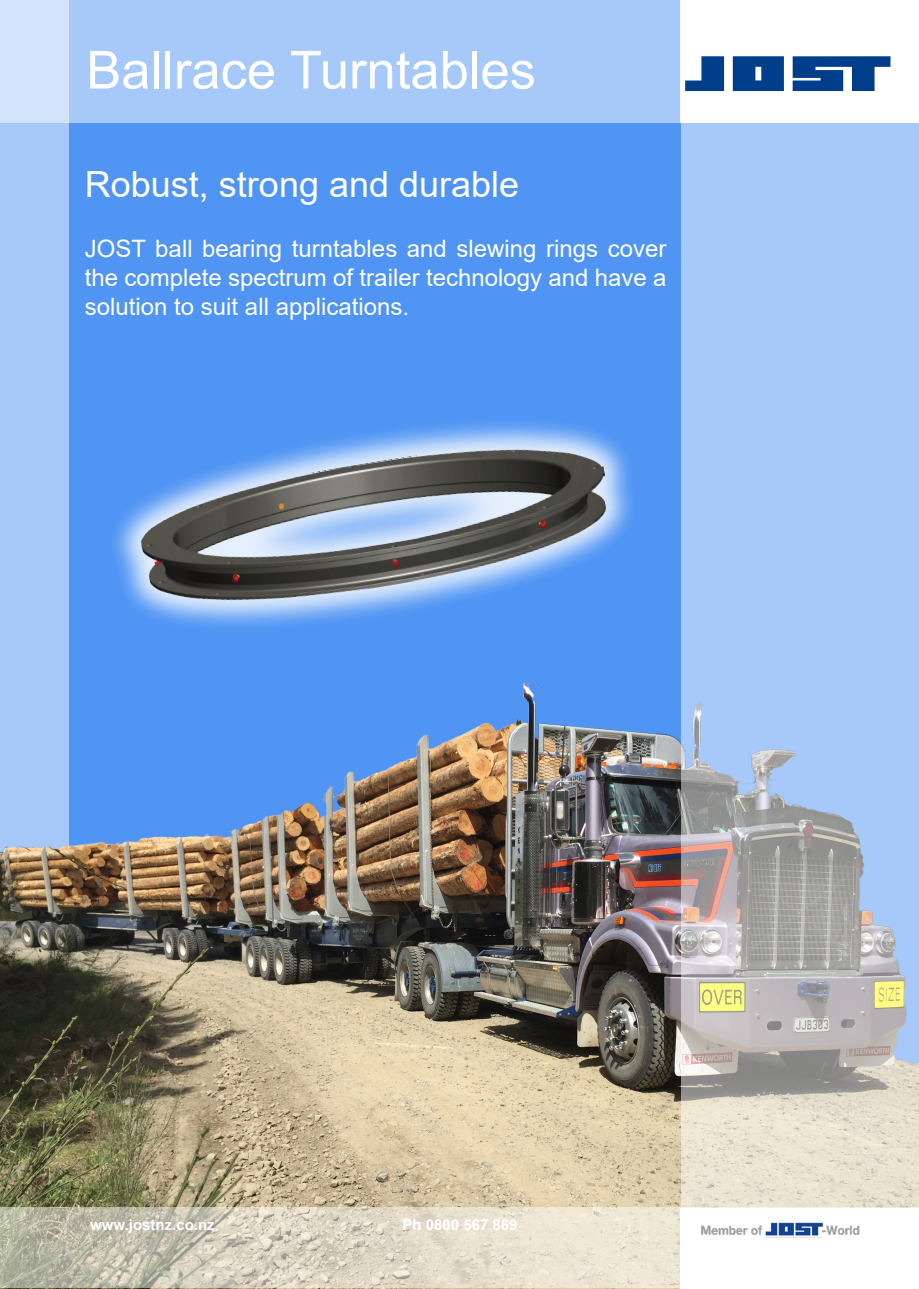
<style>
.page{position:relative;width:919px;height:1289px;background:#fff}
.page>*{position:absolute;margin:0;border:0;box-sizing:border-box;transform-origin:0 0}
.t1{font:52.5px "Arial";color:#fff}
.t2{font:36px "Arial";color:#fff}
.t3{font:24px/28.8px "Arial";color:#fff;text-align:justify}
.t4{font:700 15px "Arial";color:#fff}
</style>
<div class="page">
<div style="left:0;top:0;width:918px;height:1078px;background:#5095f4"></div>
<div style="left:0;top:0;width:681px;height:122px;background:#a7c9f9"></div>
<svg style="left:1px;top:0;width:68px;height:668px;background:#aecdf9"></svg>
<div style="left:681px;top:0;width:237px;height:122px;background:#fff"></div>
<img style="left:0;top:668px;width:681px;height:620px">
<svg style="left:115px;top:423px;width:516px;height:203px"></svg>
<img style="left:134px;top:425px;width:483px;height:199px">
<svg style="left:0;top:1207px;width:681px;height:80px;background:#d8d1c0"></svg>
<svg style="left:681px;top:122px;width:237px;height:1116px;background:#b1c6e2"></svg>
<img style="left:695px;top:1219px;width:169px;height:18px">
<svg style="left:685px;top:56px;width:205px;height:35px"></svg>
<p class="t1" style="left:86px;top:34px;width:451px">Ballrace Turntables</p>
<p class="t2" style="left:85px;top:160px;width:436px">Robust, strong and durable</p>
<p class="t3" style="left:85px;top:234px;width:583px">JOST ball bearing turntables and slewing rings cover the complete spectrum of trailer technology and have a solution to suit all applications.</p>
<p class="t4" style="left:90px;top:1214px;width:126px">www.jostnz.co.nz</p>
<p class="t4" style="left:402px;top:1214px;width:117px">Ph 0800 567 869</p>
</div>
